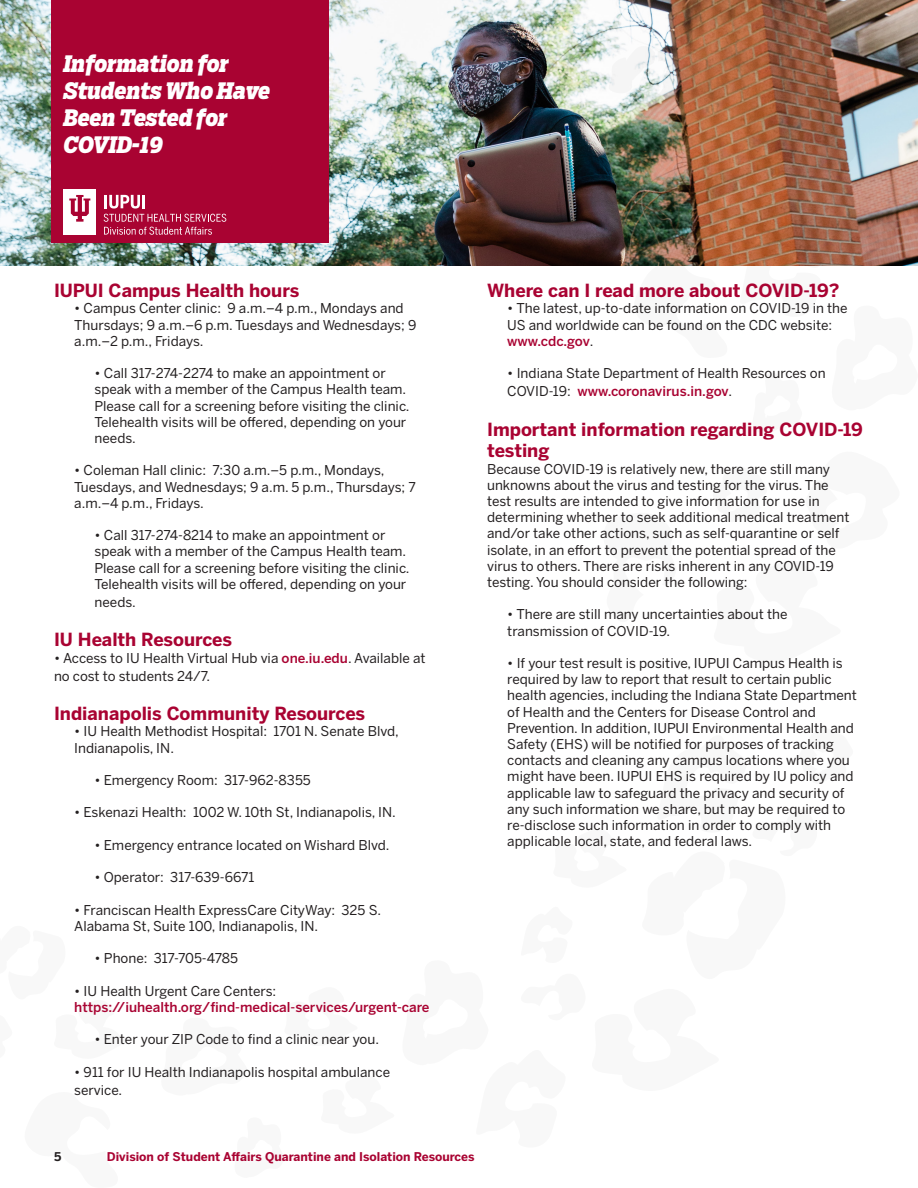
<style>
.page{position:relative;width:918px;height:1188px;background:#fff}
.page>*{position:absolute;margin:0;border:0;box-sizing:border-box;transform-origin:0 0}
.t1{font:italic 900 22.5px/27px "Salvo Serif Cond";color:#fff}
.t2{font:700 18px/21.6px "Benton Sans";color:#a90332}
.t3{font:13.5px/16.2px "Benton Sans";color:#231f20}
.t4{font:500 13.5px "Benton Sans";color:#a90332}
.t5{font:700 12px "Benton Sans";color:#a90332}
.t6{font:700 12px "Benton Sans";color:#231f20}
.s1{font-weight:500;color:#a90332}
</style>
<div class="page">
<img style="left:0;top:0;width:608px;height:266px">
<img style="left:608px;top:0;width:310px;height:266px">
<div style="left:51px;top:0;width:278px;height:243px;background:#a90332"></div>
<div style="left:64px;top:189px;width:32px;height:46px;background:#fff"></div>
<svg style="left:69px;top:195px;width:21px;height:27px"></svg>
<svg style="left:104px;top:195px;width:122px;height:40px"></svg>
<h1 class="t1" style="left:64px;top:51px;width:208px">Information for<br>Students Who Have<br>Been Tested for<br>COVID-19</h1>
<p class="t2" style="left:54px;top:280px;width:247px">IUPUI Campus Health hours</p>
<p class="t3" style="left:74px;top:300px;width:344px">• Campus Center clinic: 9 a.m.–4 p.m., Mondays and<br>Thursdays; 9 a.m.–6 p.m. Tuesdays and Wednesdays; 9 a.m.–2 p.m., Fridays.</p>
<p class="t3" style="left:94px;top:365px;width:317px">• Call 317-274-2274 to make an appointment or speak with a member of the Campus Health team.<br>Please call for a screening before visiting the clinic.<br>Telehealth visits will be offered, depending on your needs.</p>
<p class="t3" style="left:74px;top:462px;width:343px">• Coleman Hall clinic: 7:30 a.m.–5 p.m., Mondays,<br>Tuesdays, and Wednesdays; 9 a.m. 5 p.m., Thursdays; 7 a.m.–4 p.m., Fridays.</p>
<p class="t3" style="left:94px;top:527px;width:317px">• Call 317-274-8214 to make an appointment or speak with a member of the Campus Health team.<br>Please call for a screening before visiting the clinic.<br>Telehealth visits will be offered, depending on your</p>
<p class="t3" style="left:94px;top:594px;width:43px">needs.</p>
<p class="t2" style="left:54px;top:629px;width:180px">IU Health Resources</p>
<p class="t3" style="left:54px;top:649px;width:373px;line-height:18px">• Access to IU Health Virtual Hub via <span class="s1">one.iu.edu</span>. Available at no cost to students 24/7.</p>
<p class="t2" style="left:54px;top:703px;width:313px">Indianapolis Community Resources</p>
<p class="t3" style="left:74px;top:723px;width:326px">• IU Health Methodist Hospital: 1701 N. Senate Blvd,<br>Indianapolis, IN.</p>
<p class="t3" style="left:94px;top:772px;width:218px">• Emergency Room: 317-962-8355</p>
<p class="t3" style="left:74px;top:804px;width:323px">• Eskenazi Health: 1002 W. 10th St, Indianapolis, IN.</p>
<p class="t3" style="left:94px;top:837px;width:297px">• Emergency entrance located on Wishard Blvd.</p>
<p class="t3" style="left:94px;top:869px;width:162px">• Operator: 317-639-6671</p>
<p class="t3" style="left:74px;top:902px;width:308px">• Franciscan Health ExpressCare CityWay: 325 S.<br>Alabama St, Suite 100, Indianapolis, IN.</p>
<p class="t3" style="left:94px;top:950px;width:145px">• Phone: 317-705-4785</p>
<p class="t3" style="left:74px;top:983px;width:204px">• IU Health Urgent Care Centers:</p>
<p class="t4" style="left:74px;top:999px;width:357px">https://iuhealth.org/find-medical-services/urgent-care</p>
<p class="t3" style="left:94px;top:1031px;width:286px">• Enter your ZIP Code to find a clinic near you.</p>
<p class="t3" style="left:74px;top:1063px;width:317px;line-height:18px">• 911 for IU Health Indianapolis hospital ambulance service.</p>
<p class="t2" style="left:487px;top:280px;width:354px">Where can I read more about COVID-19?</p>
<p class="t3" style="left:507px;top:300px;width:342px">• The latest, up-to-date information on COVID-19 in the<br>US and worldwide can be found on the CDC website: <span class="s1">www.cdc.gov</span>.</p>
<p class="t3" style="left:507px;top:364px;width:320px;line-height:18px">• Indiana State Department of Health Resources on<br>COVID-19: <span class="s1">www.coronavirus.in.gov</span>.</p>
<p class="t2" style="left:487px;top:419px;width:377px">Important information regarding COVID-19 testing</p>
<p class="t3" style="left:487px;top:461px;width:364px">Because COVID-19 is relatively new, there are still many unknowns about the virus and testing for the virus. The test results are intended to give information for use in determining whether to seek additional medical treatment and/or take other actions, such as self-quarantine or self isolate, in an effort to prevent the potential spread of the virus to others. There are risks inherent in any COVID-19 testing. You should consider the following:</p>
<p class="t3" style="left:507px;top:606px;width:282px">• There are still many uncertainties about the transmission of COVID-19.</p>
<p class="t3" style="left:507px;top:655px;width:351px">• If your test result is positive, IUPUI Campus Health is required by law to report that result to certain public health agencies, including the Indiana State Department of Health and the Centers for Disease Control and Prevention. In addition, IUPUI Environmental Health and Safety (EHS) will be notified for purposes of tracking contacts and cleaning any campus locations where you might have been. IUPUI EHS is required by IU policy and applicable law to safeguard the privacy and security of any such information we share, but may be required to re-disclose such information in order to comply with applicable local, state, and federal laws.</p>
<p class="t6" style="left:54px;top:1150px;width:9px">5</p>
<p class="t5" style="left:107px;top:1150px;width:369px">Division of Student Affairs Quarantine and Isolation Resources</p>
</div>
